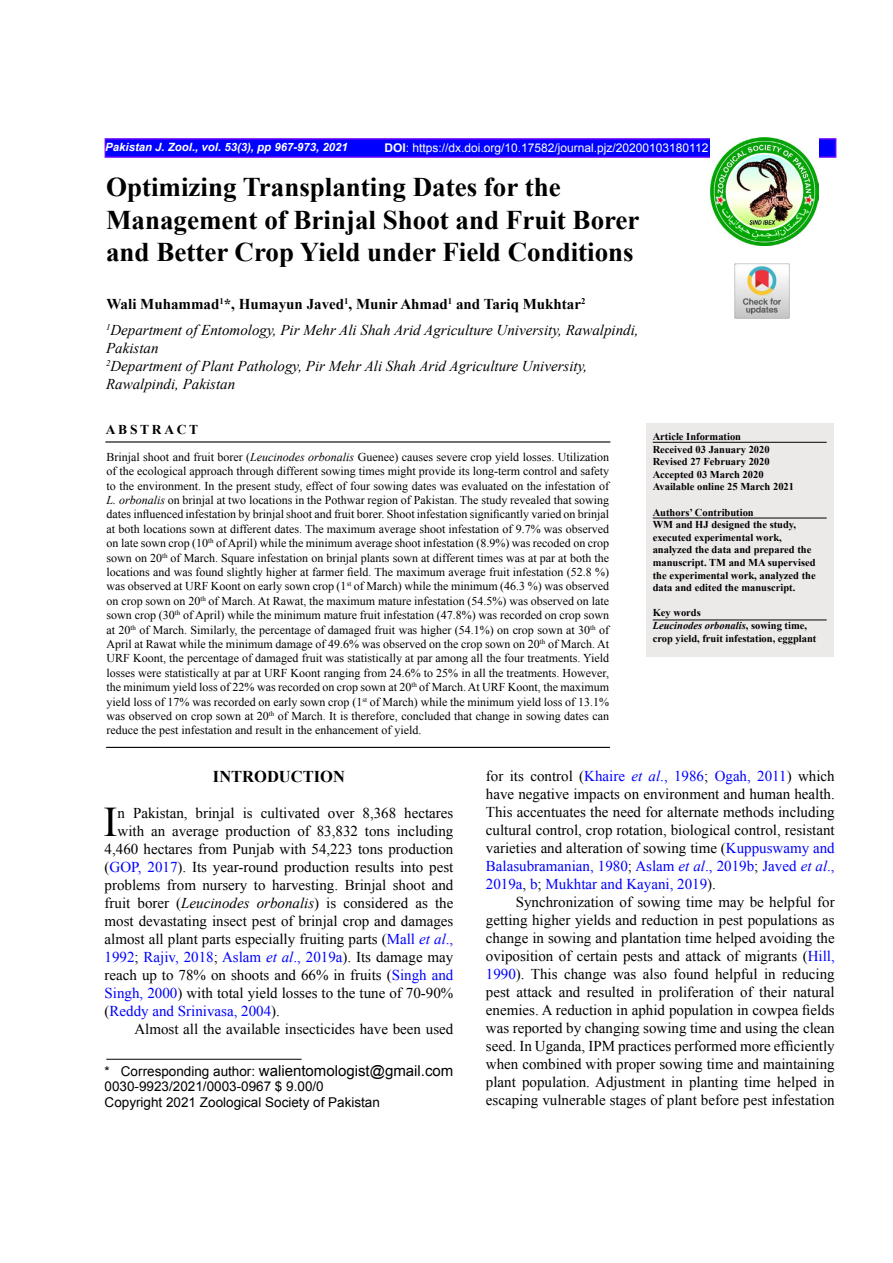
<style>
.page{position:relative;width:893px;height:1263px;background:#fff}
.page>*{position:absolute;margin:0;border:0;box-sizing:border-box;transform-origin:0 0}
.t1{font:42.15px "Times New Roman";color:#000}
.t2{font:700 27px/32.4px "Times New Roman";color:#000}
.t3{font:700 16.5px "Times New Roman";color:#000}
.t4{font:15px/18px "Times New Roman";color:#000;text-align:justify}
.t5{font:italic 15px/18px "Times New Roman";color:#000}
.t6{font:15px "Times New Roman";color:#00f}
.t7{font:15px "Arial";color:#000}
.t8{font:13.5px/16.2px "Arial";color:#000}
.t9{font:700 13.5px "Times New Roman";letter-spacing:.2em;color:#000}
.t10{font:12px/14.4px "Times New Roman";color:#000;text-align:justify}
.t11{font:12px "Arial";color:#fff}
.t12{font:italic 700 11.4px "Arial";color:#fff}
.t13{font:700 10.5px/12.6px "Times New Roman";color:#000}
.s1{font-weight:700}
.s2{font-weight:700;font-style:normal}
.s3{font-style:italic}
.s4{color:#00f}
.s5{font-style:italic;color:#00f}
.s6{color:#000}
.s7{font-size:13.5px}
</style>
<div class="page">
<img style="left:734px;top:264px;width:56px;height:55px">
<div style="left:105px;top:138px;width:731px;height:20px;background:#00f;border:2px solid #60f"></div>
<img style="left:710px;top:138px;width:108px;height:108px">
<div style="left:646px;top:423px;width:187px;height:234px;background:#ece9e9"></div>
<hr style="left:653px;top:518px;width:174px;height:1px;background:#000">
<hr style="left:105px;top:441px;width:505px;height:1px;background:#000">
<hr style="left:106px;top:747px;width:504px;height:1px;background:#000">
<hr style="left:653px;top:442px;width:174px;height:1px;background:#000">
<hr style="left:106px;top:1059px;width:196px;height:1px;background:#000">
<hr style="left:653px;top:620px;width:174px;height:1px;background:#000">
<p class="t12" style="left:105px;top:139px;width:244px">Pakistan J. Zool., vol. 53(3), pp 967-973, 2021</p>
<p class="t11" style="left:384px;top:140px;width:326px"><span class="s1">DOI</span>: https://dx.doi.org/10.17582/journal.pjz/20200103180112</p>
<h2 class="t2" style="left:106px;top:171px;width:535px">Optimizing Transplanting Dates for the<br>Management of Brinjal Shoot and Fruit Borer and Better Crop Yield under Field Conditions</h2>
<p class="t5" style="left:106px;top:290px;width:534px;line-height:26.4px"><span class="s2">Wali Muhammad</span><sup>1</sup><span class="s2">*, Humayun Javed</span><sup>1</sup><span class="s2">, Munir Ahmad</span><sup>1</sup> <span class="s2">and Tariq Mukhtar</span><sup>2<br></sup><sup>1</sup>Department of Entomology, Pir Mehr Ali Shah Arid Agriculture University, Rawalpindi,</p>
<p class="t5" style="left:106px;top:339px;width:483px">Pakistan<br><sup>2</sup>Department of Plant Pathology, Pir Mehr Ali Shah Arid Agriculture University,<br>Rawalpindi, Pakistan</p>
<p class="t9" style="left:106px;top:420px;width:94px">ABSTRACT</p>
<p class="t13" style="left:653px;top:430px;width:143px">Article Information<br>Received 03 January 2020<br>Revised 27 February 2020<br>Accepted 03 March 2020<br>Available online 25 March 2021</p>
<p class="t13" style="left:653px;top:506px;width:165px">Authors’ Contribution<br>WM and HJ designed the study, executed experimental work, analyzed the data and prepared the manuscript. TM and MA supervised the experimental work, analyzed the data and edited the manuscript.</p>
<p class="t13" style="left:653px;top:606px;width:165px">Key words<br><span class="s3">Leucinodes orbonalis</span>, sowing time, crop yield, fruit infestation, eggplant</p>
<p class="t10" style="left:107px;top:449px;width:504px">Brinjal shoot and fruit borer (<span class="s3">Leucinodes orbonalis</span> Guenee) causes severe crop yield losses. Utilization of the ecological approach through different sowing times might provide its long-term control and safety to the environment. In the present study, effect of four sowing dates was evaluated on the infestation of <span class="s3">L. orbonalis</span> on brinjal at two locations in the Pothwar region of Pakistan. The study revealed that sowing dates influenced infestation by brinjal shoot and fruit borer. Shoot infestation significantly varied on brinjal at both locations sown at different dates. The maximum average shoot infestation of 9.7% was observed on late sown crop (10<sup>th</sup> of April) while the minimum average shoot infestation (8.9%) was recoded on crop sown on 20<sup>th</sup> of March. Square infestation on brinjal plants sown at different times was at par at both the locations and was found slightly higher at farmer field. The maximum average fruit infestation (52.8 %) was observed at URF Koont on early sown crop (1<sup>st</sup> of March) while the minimum (46.3 %) was observed on crop sown on 20<sup>th</sup> of March. At Rawat, the maximum mature infestation (54.5%) was observed on late sown crop (30<sup>th</sup> of April) while the minimum mature fruit infestation (47.8%) was recorded on crop sown at 20<sup>th</sup> of March. Similarly, the percentage of damaged fruit was higher (54.1%) on crop sown at 30<sup>th</sup> of April at Rawat while the minimum damage of 49.6% was observed on the crop sown on 20<sup>th</sup> of March. At URF Koont, the percentage of damaged fruit was statistically at par among all the four treatments. Yield losses were statistically at par at URF Koont ranging from 24.6% to 25% in all the treatments. However, the minimum yield loss of 22% was recorded on crop sown at 20<sup>th</sup> of March. At URF Koont, the maximum yield loss of 17% was recorded on early sown crop (1<sup>st</sup> of March) while the minimum yield loss of 13.1% was observed on crop sown at 20<sup>th</sup> of March. It is therefore, concluded that change in sowing dates can reduce the pest infestation and result in the enhancement of yield.</p>
<h3 class="t3" style="left:213px;top:765px;width:133px">INTRODUCTION</h3>
<h1 class="t1" style="left:104px;top:794px;width:16px">I</h1>
<p class="t4" style="left:118px;top:804px;width:337px">n Pakistan, brinjal is cultivated over 8,368 hectares</p>
<p class="t4" style="left:486px;top:767px;width:350px">for its control (<span class="s4">Khaire</span> <span class="s5">et al</span><span class="s4">., 1986</span>; <span class="s4">Ogah, 2011</span>) which have negative impacts on environment and human health.<br>This accentuates the need for alternate methods including cultural control, crop rotation, biological control, resistant varieties and alteration of sowing time (<span class="s4">Kuppuswamy and Balasubramanian, 1980</span>; <span class="s4">Aslam</span> <span class="s5">et al</span><span class="s4">., 2019b</span>; <span class="s4">Javed</span> <span class="s5">et al</span><span class="s4">., 2019a</span>, <span class="s4">b</span>; <span class="s4">Mukhtar and Kayani, 2019</span>).</p>
<p class="t4" style="left:486px;top:893px;width:350px;text-indent:30px">Synchronization of sowing time may be helpful for getting higher yields and reduction in pest populations as change in sowing and plantation time helped avoiding the oviposition of certain pests and attack of migrants (<span class="s4">Hill, 1990</span>). This change was also found helpful in reducing pest attack and resulted in proliferation of their natural enemies. A reduction in aphid population in cowpea fields was reported by changing sowing time and using the clean seed. In Uganda, IPM practices performed more efficiently when combined with proper sowing time and maintaining plant population. Adjustment in planting time helped in escaping vulnerable stages of plant before pest infestation</p>
<p class="t4" style="left:118px;top:822px;width:337px">with an average production of 83,832 tons including</p>
<p class="t4" style="left:105px;top:840px;width:350px">4,460 hectares from Punjab with 54,223 tons production</p>
<p class="t4" style="left:105px;top:858px;width:350px">(<span class="s4">GOP, 2017</span>). Its year-round production results into pest</p>
<p class="t4" style="left:105px;top:876px;width:350px">problems from nursery to harvesting. Brinjal shoot and</p>
<p class="t4" style="left:105px;top:894px;width:350px">fruit borer (<span class="s3">Leucinodes orbonalis</span>) is considered as the</p>
<p class="t4" style="left:105px;top:912px;width:350px">most devastating insect pest of brinjal crop and damages</p>
<p class="t4" style="left:105px;top:930px;width:350px">almost all plant parts especially fruiting parts (<span class="s4">Mall</span> <span class="s5">et al</span><span class="s4">.,</span></p>
<p class="t6" style="left:105px;top:947px;width:350px">1992<span class="s6">;</span> Rajiv, 2018<span class="s6">;</span> Aslam <span class="s3">et al</span>., 2019a<span class="s6">). Its damage may</span></p>
<p class="t4" style="left:105px;top:966px;width:350px">reach up to 78% on shoots and 66% in fruits (<span class="s4">Singh and</span></p>
<p class="t4" style="left:105px;top:984px;width:350px"><span class="s4">Singh, 2000</span>) with total yield losses to the tune of 70-90%</p>
<p class="t6" style="left:105px;top:1001px;width:177px"><span class="s6">(</span>Reddy and Srinivasa, 2004<span class="s6">).</span></p>
<p class="t4" style="left:134px;top:1020px;width:320px">Almost all the available insecticides have been used</p>
<p class="t7" style="left:105px;top:1060px;width:350px"><span class="s7">* Corresponding author:</span> walientomologist@gmail.com</p>
<p class="t8" style="left:105px;top:1078px;width:277px">0030-9923/2021/0003-0967 $ 9.00/0<br>Copyright 2021 Zoological Society of Pakistan</p>
</div>
